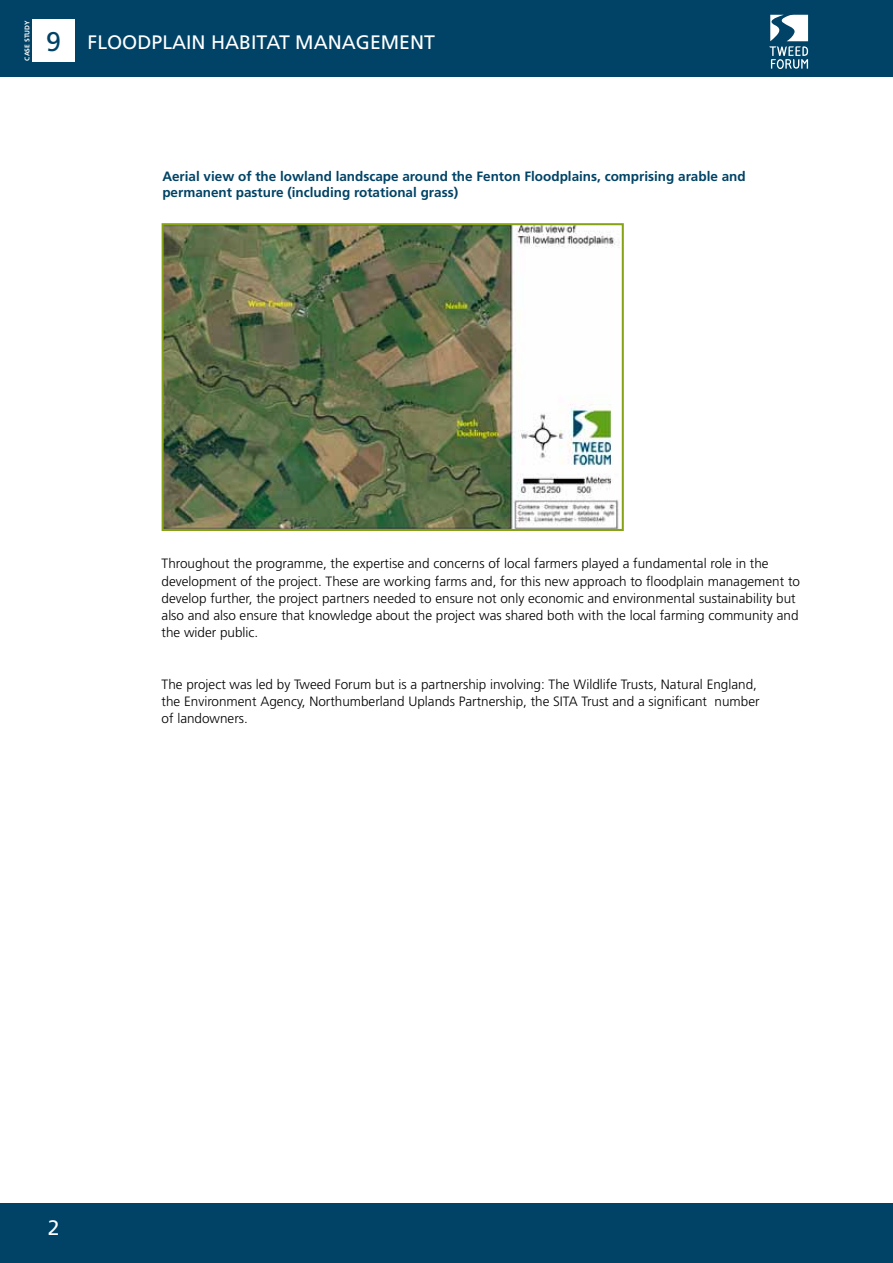
<style>
.page{position:relative;width:893px;height:1263px;background:#fff}
.page>*{position:absolute;margin:0;border:0;box-sizing:border-box;transform-origin:0 0}
.t1{font:21px "Frutiger";color:#fff}
.t2{font:19.5px "Frutiger";color:#fff}
.t3{font:300 13.5px/17.2px "Frutiger";color:#000}
.t4{font:700 13.5px/16.5px "Frutiger";color:#004366}
.t5{font:700 6.75px "Frutiger";color:#fff}
.s1{font-size:27px;color:#004366}
</style>
<div class="page">
<div style="left:0;top:0;width:893px;height:77px;background:#004366"></div>
<div style="left:32px;top:19px;width:43px;height:43px;background:#fff"></div>
<svg style="left:769px;top:15px;width:39px;height:54px"></svg>
<div style="left:0;top:1203px;width:893px;height:60px;background:#004366"></div>
<img style="left:165px;top:226px;width:455px;height:302px">
<div style="left:162px;top:223px;width:462px;height:308px;border:2px solid #86a315"></div>
<p class="t5" style="left:23px;top:61px;width:42px;rotate:-90deg">Case Study</p>
<h2 class="t2" style="left:46px;top:30px;width:390px"><span class="s1">9</span> FLOODPLAIN HABITAT MANAGEMENT</h2>
<p class="t4" style="left:162px;top:168px;width:585px">Aerial view of the lowland landscape around the Fenton Floodplains, comprising arable and permanent pasture (including rotational grass)</p>
<p class="t3" style="left:162px;top:555px;width:640px">Throughout the programme, the expertise and concerns of local farmers played a fundamental role in the development of the project. These are working farms and, for this new approach to floodplain management to develop further, the project partners needed to ensure not only economic and environmental sustainability but also and also ensure that knowledge about the project was shared both with the local farming community and the wider public.</p>
<p class="t3" style="left:162px;top:675px;width:599px">The project was led by Tweed Forum but is a partnership involving: The Wildlife Trusts, Natural England, the Environment Agency, Northumberland Uplands Partnership, the SITA Trust and a significant number of landowners.</p>
<h1 class="t1" style="left:48px;top:1215px;width:13px">2</h1>
</div>
